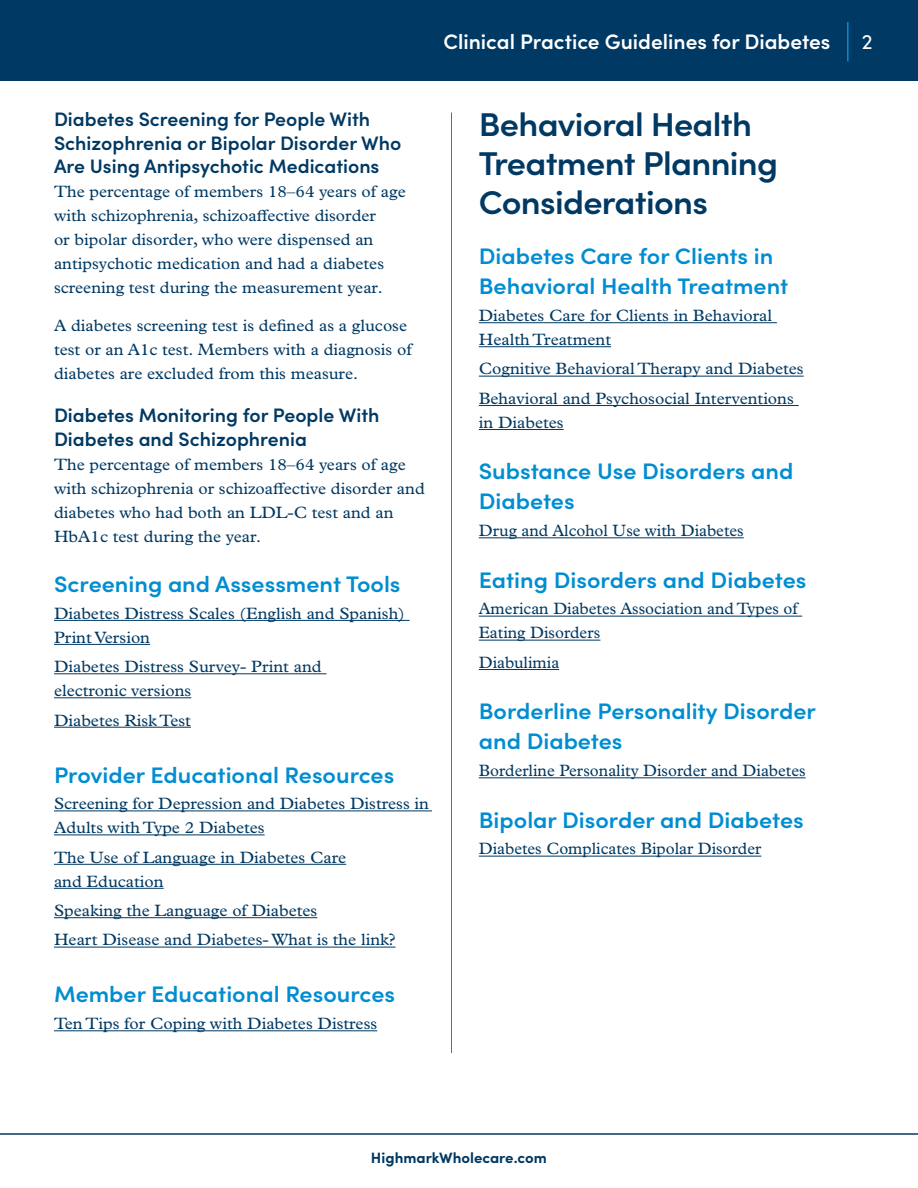
<style>
.page{position:relative;width:918px;height:1188px;background:#fff}
.page>*{position:absolute;margin:0;border:0;box-sizing:border-box;transform-origin:0 0}
.t1{font:600 33px/39px "Sofia Pro";letter-spacing:-.02em;color:#003963;scale:1.04 1}
.t2{font:600 22.5px/30px "Sofia Pro";color:#008dd1;scale:1.04 1}
.t3{font:600 21px "Sofia Pro";color:#fff}
.t4{font:21px "Sofia Pro";color:#fff}
.t5{font:600 19.5px/23.4px "Sofia Pro";color:#003963}
.t6{font:16.5px/24px "Plantin MT Pro";color:#003963;scale:1.04 1}
.t7{font:16.5px/24px "Plantin MT Pro";color:#003963}
.t8{font:700 15px "Sofia Pro";color:#003963}
</style>
<div class="page">
<div style="left:0;top:0;width:918px;height:81px;background:#003963"></div>
<hr style="left:847px;top:22px;width:2px;height:39px;background:#008dd1">
<hr style="left:0;top:1133px;width:918px;height:2px;background:#003963">
<hr style="left:54px;top:620px;width:356px;height:1px;background:#003963">
<hr style="left:54px;top:644px;width:96px;height:1px;background:#003963">
<hr style="left:54px;top:673px;width:272px;height:1px;background:#003963">
<hr style="left:54px;top:697px;width:137px;height:1px;background:#003963">
<hr style="left:54px;top:727px;width:137px;height:1px;background:#003963">
<hr style="left:54px;top:810px;width:378px;height:1px;background:#003963">
<hr style="left:54px;top:834px;width:211px;height:1px;background:#003963">
<hr style="left:54px;top:864px;width:292px;height:1px;background:#003963">
<hr style="left:54px;top:888px;width:110px;height:1px;background:#003963">
<hr style="left:54px;top:917px;width:263px;height:1px;background:#003963">
<hr style="left:54px;top:947px;width:342px;height:1px;background:#003963">
<hr style="left:54px;top:1030px;width:323px;height:1px;background:#003963">
<hr style="left:451px;top:112px;width:1px;height:941px;background:#008dd1">
<hr style="left:479px;top:322px;width:298px;height:1px;background:#003963">
<hr style="left:479px;top:346px;width:132px;height:1px;background:#003963">
<hr style="left:479px;top:376px;width:325px;height:1px;background:#003963">
<hr style="left:479px;top:405px;width:320px;height:1px;background:#003963">
<hr style="left:479px;top:429px;width:85px;height:1px;background:#003963">
<hr style="left:479px;top:537px;width:265px;height:1px;background:#003963">
<hr style="left:479px;top:616px;width:323px;height:1px;background:#003963">
<hr style="left:479px;top:640px;width:121px;height:1px;background:#003963">
<hr style="left:479px;top:669px;width:80px;height:1px;background:#003963">
<hr style="left:479px;top:777px;width:327px;height:1px;background:#003963">
<hr style="left:479px;top:856px;width:282px;height:1px;background:#003963">
<p class="t3" style="left:443px;top:26px;width:389px">Clinical Practice Guidelines for Diabetes</p>
<p class="t4" style="left:862px;top:26px;width:12px">2</p>
<p class="t5" style="left:54px;top:107px;width:349px">Diabetes Screening for People With<br>Schizophrenia or Bipolar Disorder Who<br>Are Using Antipsychotic Medications</p>
<p class="t6" style="left:54px;top:180px;width:340px">The percentage of members 18–64 years of age with schizophrenia, schizoaffective disorder<br>or bipolar disorder, who were dispensed an antipsychotic medication and had a diabetes screening test during the measurement year.</p>
<p class="t6" style="left:54px;top:313px;width:345px">A diabetes screening test is defined as a glucose test or an A1c test. Members with a diagnosis of diabetes are excluded from this measure.</p>
<p class="t5" style="left:54px;top:402px;width:327px">Diabetes Monitoring for People With<br>Diabetes and Schizophrenia</p>
<p class="t6" style="left:54px;top:452px;width:358px">The percentage of members 18–64 years of age with schizophrenia or schizoaffective disorder and diabetes who had both an LDL-C test and an HbA1c test during the year.</p>
<h2 class="t2" style="left:54px;top:568px;width:335px">Screening and Assessment Tools</h2>
<p class="t6" style="left:54px;top:601px;width:339px">Diabetes Distress Scales (English and Spanish)<br>Print Version</p>
<p class="t6" style="left:54px;top:655px;width:259px">Diabetes Distress Survey- Print and electronic versions</p>
<p class="t6" style="left:54px;top:708px;width:133px">Diabetes Risk Test</p>
<h2 class="t2" style="left:54px;top:758px;width:329px">Provider Educational Resources</h2>
<p class="t6" style="left:54px;top:792px;width:362px">Screening for Depression and Diabetes Distress in<br>Adults with Type 2 Diabetes</p>
<p class="t6" style="left:54px;top:845px;width:282px">The Use of Language in Diabetes Care and Education</p>
<p class="t6" style="left:54px;top:896px;width:330px;line-height:29.4px">Speaking the Language of Diabetes<br>Heart Disease and Diabetes- What is the link?</p>
<h2 class="t2" style="left:54px;top:978px;width:329px">Member Educational Resources</h2>
<p class="t6" style="left:54px;top:1012px;width:312px">Ten Tips for Coping with Diabetes Distress</p>
<h1 class="t1" style="left:479px;top:103px;width:289px">Behavioral Health<br>Treatment Planning<br>Considerations</h1>
<h2 class="t2" style="left:479px;top:240px;width:299px">Diabetes Care for Clients in<br>Behavioral Health Treatment</h2>
<p class="t6" style="left:479px;top:304px;width:284px">Diabetes Care for Clients in Behavioral<br>Health Treatment</p>
<p class="t6" style="left:479px;top:354px;width:314px;line-height:29.4px">Cognitive Behavioral Therapy and Diabetes<br>Behavioral and Psychosocial Interventions</p>
<p class="t6" style="left:479px;top:410px;width:83px">in Diabetes</p>
<h2 class="t2" style="left:479px;top:455px;width:304px">Substance Use Disorders and<br>Diabetes</h2>
<p class="t7" style="left:479px;top:519px;width:267px">Drug and Alcohol Use with Diabetes</p>
<h2 class="t2" style="left:479px;top:563px;width:317px">Eating Disorders and Diabetes</h2>
<p class="t7" style="left:479px;top:597px;width:320px">American Diabetes Association and Types of<br>Eating Disorders</p>
<p class="t7" style="left:479px;top:650px;width:82px">Diabulimia</p>
<h2 class="t2" style="left:479px;top:695px;width:326px">Borderline Personality Disorder and Diabetes</h2>
<p class="t7" style="left:479px;top:759px;width:328px">Borderline Personality Disorder and Diabetes</p>
<h2 class="t2" style="left:479px;top:803px;width:314px">Bipolar Disorder and Diabetes</h2>
<p class="t7" style="left:479px;top:837px;width:284px">Diabetes Complicates Bipolar Disorder</p>
<p class="t8" style="left:371px;top:1146px;width:178px">HighmarkWholecare.com</p>
</div>
